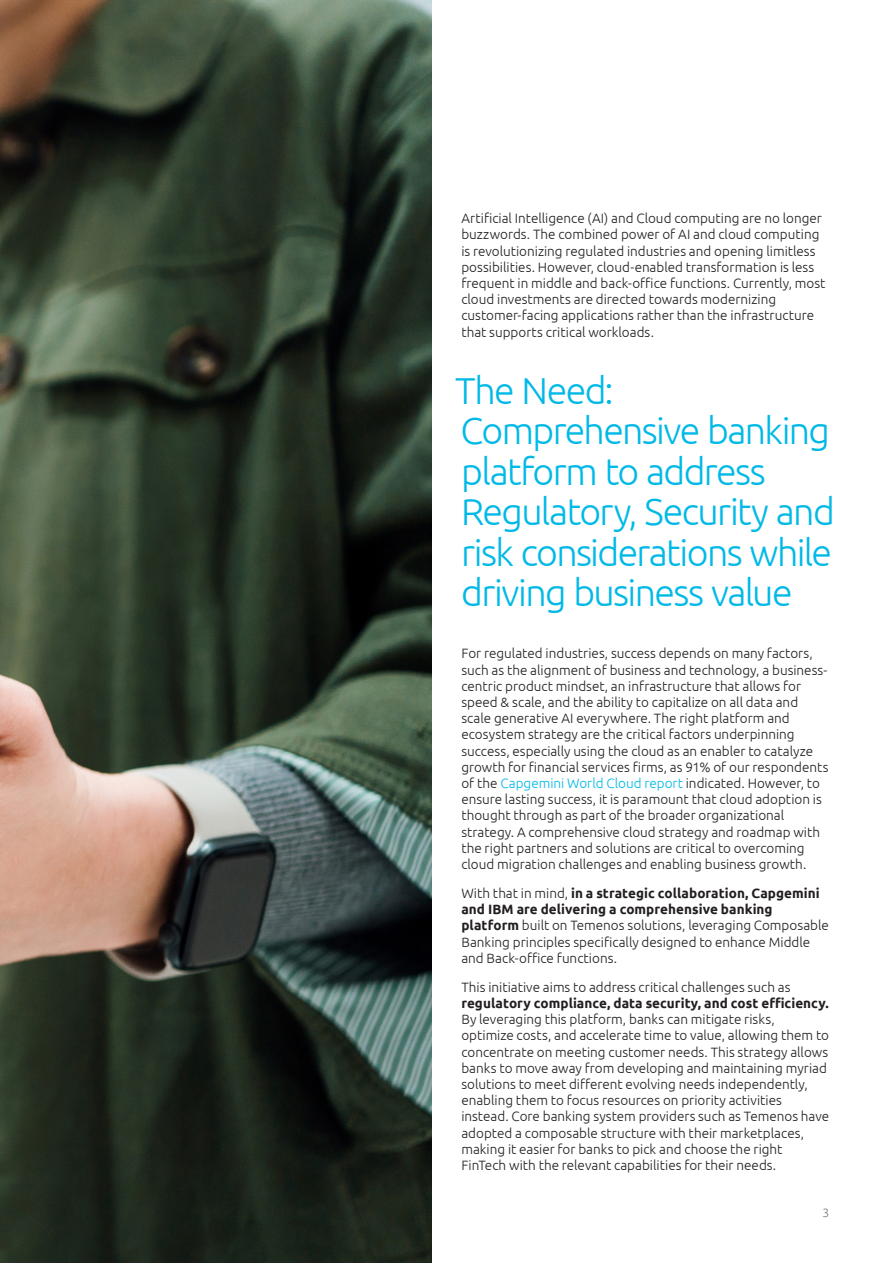
<style>
.page{position:relative;width:893px;height:1263px;background:#fff}
.page>*{position:absolute;margin:0;border:0;box-sizing:border-box;transform-origin:0 0}
.H1-style_1{font:300 37.5px/40.5px "Ubuntu";letter-spacing:-.045em;color:#00b9e7}
.chart-percentage{font:300 13.5px/16.2px "Ubuntu";color:#231f20}
.t1{font:300 12px "Ubuntu";color:#76787b}
.s1{color:#00b9e7}
.s2{font-weight:700}
</style>
<div class="page">
<img style="left:0;top:0;width:432px;height:1263px">
<p class="chart-percentage" style="left:461px;top:210px;width:365px">Artificial Intelligence (AI) and Cloud computing are no longer buzzwords. The combined power of AI and cloud computing is revolutionizing regulated industries and opening limitless possibilities. However, cloud-enabled transformation is less frequent in middle and back-office functions. Currently, most cloud investments are directed towards modernizing customer-facing applications rather than the infrastructure that supports critical workloads.</p>
<p class="H1-style_1" style="left:455px;top:369px;width:381px">The Need:<br>Comprehensive banking platform to address<br>Regulatory, Security and risk considerations while driving business value</p>
<p class="chart-percentage" style="left:461px;top:645px;width:369px">For regulated industries, success depends on many factors, such as the alignment of business and technology, a business&shy;centric product mindset, an infrastructure that allows for speed &amp; scale, and the ability to capitalize on all data and scale generative AI everywhere. The right platform and ecosystem strategy are the critical factors underpinning success, especially using the cloud as an enabler to catalyze growth for financial services firms, as 91% of our respondents of the <span class="s1">Capgemini World Cloud report</span> indicated. However, to ensure lasting success, it is paramount that cloud adoption is thought through as part of the broader organizational strategy. A comprehensive cloud strategy and roadmap with the right partners and solutions are critical to overcoming cloud migration challenges and enabling business growth.</p>
<p class="chart-percentage" style="left:461px;top:885px;width:369px">With that in mind, <span class="s2">in a strategic collaboration, Capgemini and IBM are delivering a comprehensive banking platform</span> built on Temenos solutions, leveraging Composable Banking principles specifically designed to enhance Middle and Back-office functions.</p>
<p class="chart-percentage" style="left:461px;top:978px;width:369px">This initiative aims to address critical challenges such as <span class="s2">regulatory compliance, data security, and cost efficiency.<br></span>By leveraging this platform, banks can mitigate risks, optimize costs, and accelerate time to value, allowing them to concentrate on meeting customer needs. This strategy allows banks to move away from developing and maintaining myriad solutions to meet different evolving needs independently, enabling them to focus resources on priority activities instead. Core banking system providers such as Temenos have adopted a composable structure with their marketplaces, making it easier for banks to pick and choose the right FinTech with the relevant capabilities for their needs.</p>
<p class="t1" style="left:822px;top:1205px;width:8px">3</p>
</div>
